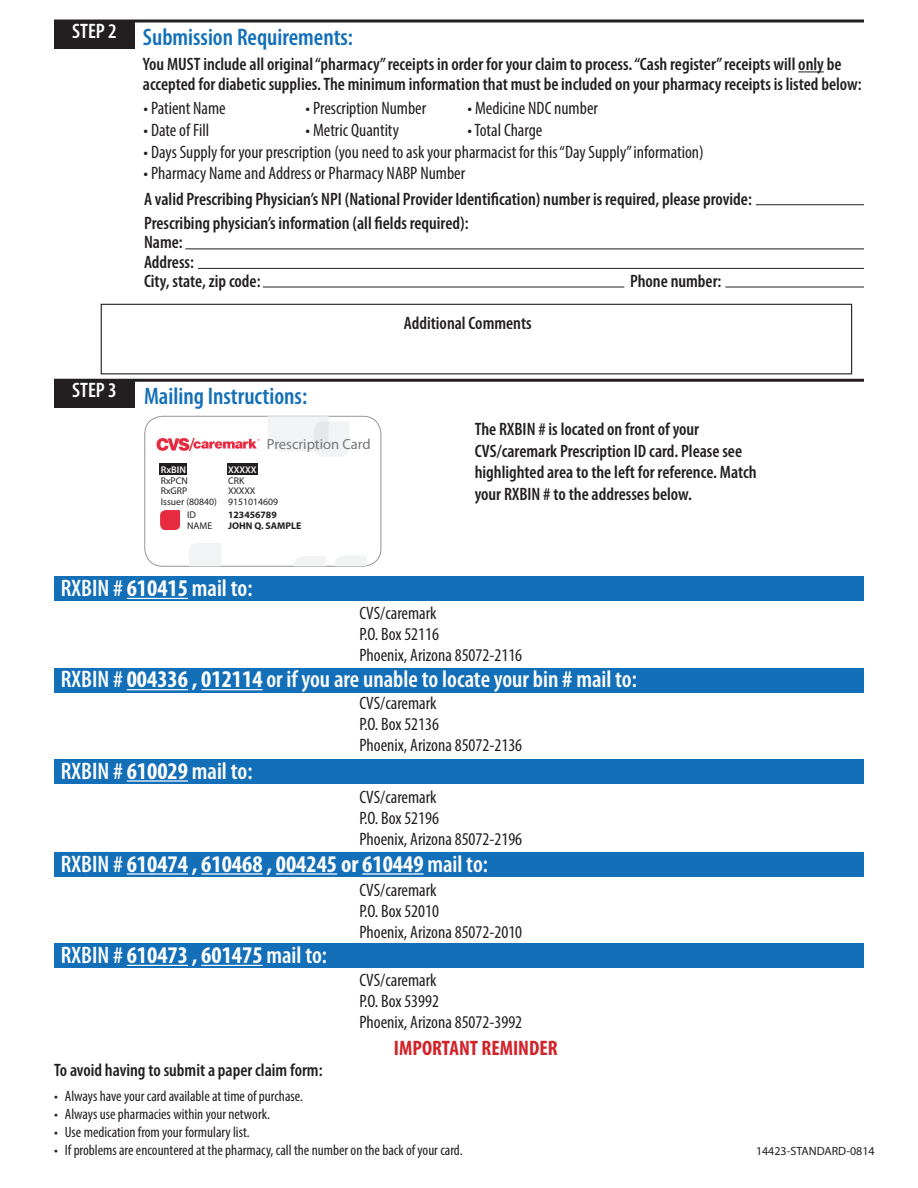
<style>
.page{position:relative;width:918px;height:1188px;background:#fff}
.page>*{position:absolute;margin:0;border:0;box-sizing:border-box;transform-origin:0 0}
.t1{font:600 condensed 24px "Myriad Pro";color:#fff}
.t2{font:600 condensed 24px "Myriad Pro";color:#136fb8}
.t3{font:700 condensed 24px "Myriad Pro";color:#fff}
.t4{font:700 condensed 21px "Myriad Pro";color:#d1232a}
.t5{font:600 condensed 21px "Myriad Pro";color:#fff}
.t6{font:600 condensed 18px/21.6px "Myriad Pro";color:#231f20}
.t7{font:condensed 18px/21px "Myriad Pro";color:#231f20}
.t8{font:condensed 15px/18px "Myriad Pro";color:#231f20;text-align:justify}
.t9{font:14.7px "Myriad Pro";color:#787779}
.t10{font:12px "Myriad Pro";color:#231f20}
.t11{font:9.75px "Myriad Pro";color:#231f20}
.t12{font:700 9.75px "Myriad Pro";color:#231f20}
.t13{font:600 9.75px "Myriad Pro";letter-spacing:-.005em;color:#f8f8f8}
.s1{font-weight:700}
.s2{font-weight:600}
</style>
<div class="page">
<hr style="left:54px;top:20px;width:810px;height:2px;background:#231f20">
<svg style="left:798px;top:71px;width:26px;height:1px"></svg>
<hr style="left:54px;top:379px;width:810px;height:3px;background:#231f20">
<div style="left:54px;top:381px;width:81px;height:27px;background:#231f20"></div>
<div style="left:54px;top:577px;width:810px;height:24px;background:#136fb8"></div>
<hr style="left:127px;top:598px;width:61px;height:1px;background:#fff">
<div style="left:101px;top:304px;width:751px;height:70px;border:1px solid #231f20"></div>
<div style="left:54px;top:668px;width:810px;height:25px;background:#136fb8"></div>
<hr style="left:127px;top:689px;width:61px;height:1px;background:#fff">
<hr style="left:201px;top:689px;width:62px;height:1px;background:#fff">
<div style="left:54px;top:759px;width:810px;height:25px;background:#136fb8"></div>
<hr style="left:127px;top:780px;width:61px;height:2px;background:#fff">
<div style="left:54px;top:852px;width:810px;height:25px;background:#136fb8"></div>
<hr style="left:127px;top:873px;width:61px;height:2px;background:#fff">
<hr style="left:201px;top:873px;width:62px;height:2px;background:#fff">
<hr style="left:276px;top:873px;width:61px;height:2px;background:#fff">
<hr style="left:362px;top:873px;width:62px;height:2px;background:#fff">
<div style="left:54px;top:944px;width:810px;height:24px;background:#136fb8"></div>
<hr style="left:127px;top:965px;width:61px;height:1px;background:#fff">
<hr style="left:201px;top:965px;width:62px;height:1px;background:#fff">
<hr style="left:756px;top:204px;width:108px;height:1px;background:#231f20">
<hr style="left:725px;top:287px;width:139px;height:1px;background:#231f20">
<hr style="left:263px;top:287px;width:361px;height:1px;background:#231f20">
<hr style="left:185px;top:249px;width:679px;height:1px;background:#231f20">
<hr style="left:198px;top:268px;width:666px;height:1px;background:#231f20">
<div style="left:54px;top:22px;width:81px;height:27px;background:#231f20"></div>
<div style="left:144px;top:416px;width:237px;height:151px;border:1px solid #939598;border-radius:18px"></div>
<div style="left:160px;top:463px;width:27px;height:12px;background:#231f20"></div>
<div style="left:227px;top:463px;width:31px;height:12px;background:#231f20"></div>
<svg style="left:189px;top:543px;width:32px;height:23px"></svg>
<svg style="left:294px;top:557px;width:32px;height:9px"></svg>
<svg style="left:335px;top:556px;width:32px;height:10px"></svg>
<svg style="left:160px;top:510px;width:20px;height:20px"></svg>
<svg style="left:268px;top:416px;width:82px;height:40px"></svg>
<svg style="left:157px;top:438px;width:103px;height:13px"></svg>
<h2 class="t5" style="left:72px;top:18px;width:46px">STEP 2</h2>
<p class="t2" style="left:143px;top:23px;width:212px">Submission Requirements:</p>
<p class="t6" style="left:143px;top:54px;width:720px;line-height:19.5px">You MUST include all original “pharmacy” receipts in order for your claim to process. “Cash register” receipts will only be accepted for diabetic supplies. The minimum information that must be included on your pharmacy receipts is listed below:</p>
<p class="t7" style="left:144px;top:98px;width:84px">• Patient Name</p>
<p class="t7" style="left:306px;top:98px;width:122px">• Prescription Number</p>
<p class="t7" style="left:468px;top:98px;width:132px">• Medicine NDC number</p>
<p class="t7" style="left:144px;top:119px;width:67px">• Date of Fill</p>
<p class="t7" style="left:306px;top:119px;width:95px">• Metric Quantity</p>
<p class="t7" style="left:468px;top:119px;width:76px">•Total Charge</p>
<p class="t7" style="left:144px;top:141px;width:562px">• Days Supply for your prescription (you need to ask your pharmacist for this “Day Supply” information)</p>
<p class="t7" style="left:144px;top:163px;width:323px">• Pharmacy Name and Address or Pharmacy NABP Number</p>
<p class="t6" style="left:144px;top:186px;width:609px;line-height:24px">A valid Prescribing Physician’s NPI (National Provider Identification) number is required, please provide:<br>Prescribing physician’s information (all fields required):</p>
<p class="t6" style="left:144px;top:231px;width:40px">Name:</p>
<p class="t6" style="left:144px;top:251px;width:52px">Address:</p>
<p class="t6" style="left:144px;top:270px;width:118px">City, state, zip code:</p>
<p class="t6" style="left:630px;top:270px;width:93px">Phone number:</p>
<p class="t6" style="left:404px;top:312px;width:129px">Additional Comments</p>
<h2 class="t5" style="left:72px;top:377px;width:46px">STEP 3</h2>
<p class="t2" style="left:144px;top:381px;width:165px">Mailing Instructions:</p>
<p class="t9" style="left:267px;top:435px;width:106px">Prescription Card</p>
<p class="t13" style="left:161px;top:464px;width:27px">RxBIN</p>
<p class="t13" style="left:228px;top:464px;width:30px">XXXXX</p>
<p class="t11" style="left:161px;top:474px;width:29px">RxPCN</p>
<p class="t11" style="left:228px;top:474px;width:18px">CRK</p>
<p class="t11" style="left:161px;top:485px;width:28px">RxGRP</p>
<p class="t11" style="left:228px;top:485px;width:29px">XXXXX</p>
<p class="t11" style="left:161px;top:496px;width:119px">Issuer (80840) 9151014609</p>
<p class="t11" style="left:187px;top:508px;width:10px">ID</p>
<p class="t12" style="left:228px;top:508px;width:50px">123456789</p>
<p class="t11" style="left:187px;top:520px;width:27px">NAME</p>
<p class="t12" style="left:228px;top:520px;width:75px">JOHN Q. SAMPLE</p>
<p class="t1" style="left:61px;top:573px;width:193px">RXBIN # <span class="s1">610415</span> mail to:</p>
<p class="t6" style="left:475px;top:418px;width:283px">The RXBIN # is located on front of your CVS/caremark Prescription ID card. Please see highlighted area to the left for reference. Match your RXBIN # to the addresses below.</p>
<p class="t7" style="left:359px;top:603px;width:164px">CVS/caremark<br>P.O. Box 52116<br>Phoenix, Arizona 85072-2116</p>
<p class="t1" style="left:61px;top:665px;width:578px">RXBIN # <span class="s1">004336 , 012114</span> or if you are unable to locate your bin <span class="s1">#</span> mail to:</p>
<p class="t7" style="left:359px;top:692px;width:164px">CVS/caremark<br>P.O. Box 52136<br>Phoenix, Arizona 85072-2136</p>
<p class="t1" style="left:61px;top:756px;width:193px">RXBIN # <span class="s1">610029</span> mail to:</p>
<p class="t7" style="left:359px;top:787px;width:164px">CVS/caremark<br>P.O. Box 52196<br>Phoenix, Arizona 85072-2196</p>
<p class="t3" style="left:61px;top:849px;width:429px"><span class="s2">RXBIN #</span> 610474 , 610468 , 004245 or 610449 <span class="s2">mail to:</span></p>
<p class="t7" style="left:359px;top:880px;width:164px">CVS/caremark<br>P.O. Box 52010<br>Phoenix, Arizona 85072-2010</p>
<p class="t1" style="left:61px;top:940px;width:268px">RXBIN # <span class="s1">610473 , 601475</span> mail to:</p>
<p class="t7" style="left:359px;top:970px;width:164px">CVS/caremark<br>P.O. Box 53992<br>Phoenix, Arizona 85072-3992</p>
<h3 class="t4" style="left:394px;top:1034px;width:165px">IMPORTANT REMINDER</h3>
<p class="t6" style="left:54px;top:1059px;width:270px">To avoid having to submit a paper claim form:</p>
<p class="t8" style="left:65px;top:1087px;width:240px">Always have your card available at time of purchase.</p>
<p class="t8" style="left:65px;top:1105px;width:207px">Always use pharmacies within your network.</p>
<p class="t8" style="left:65px;top:1123px;width:186px">Use medication from your formulary list.</p>
<p class="t8" style="left:65px;top:1141px;width:399px">If problems are encountered at the pharmacy, call the number on the back of your card.</p>
<p class="t10" style="left:756px;top:1143px;width:120px">14423-STANDARD-0814</p>
<p class="t8" style="left:54px;top:1087px;width:5px">• • • •</p>
</div>
